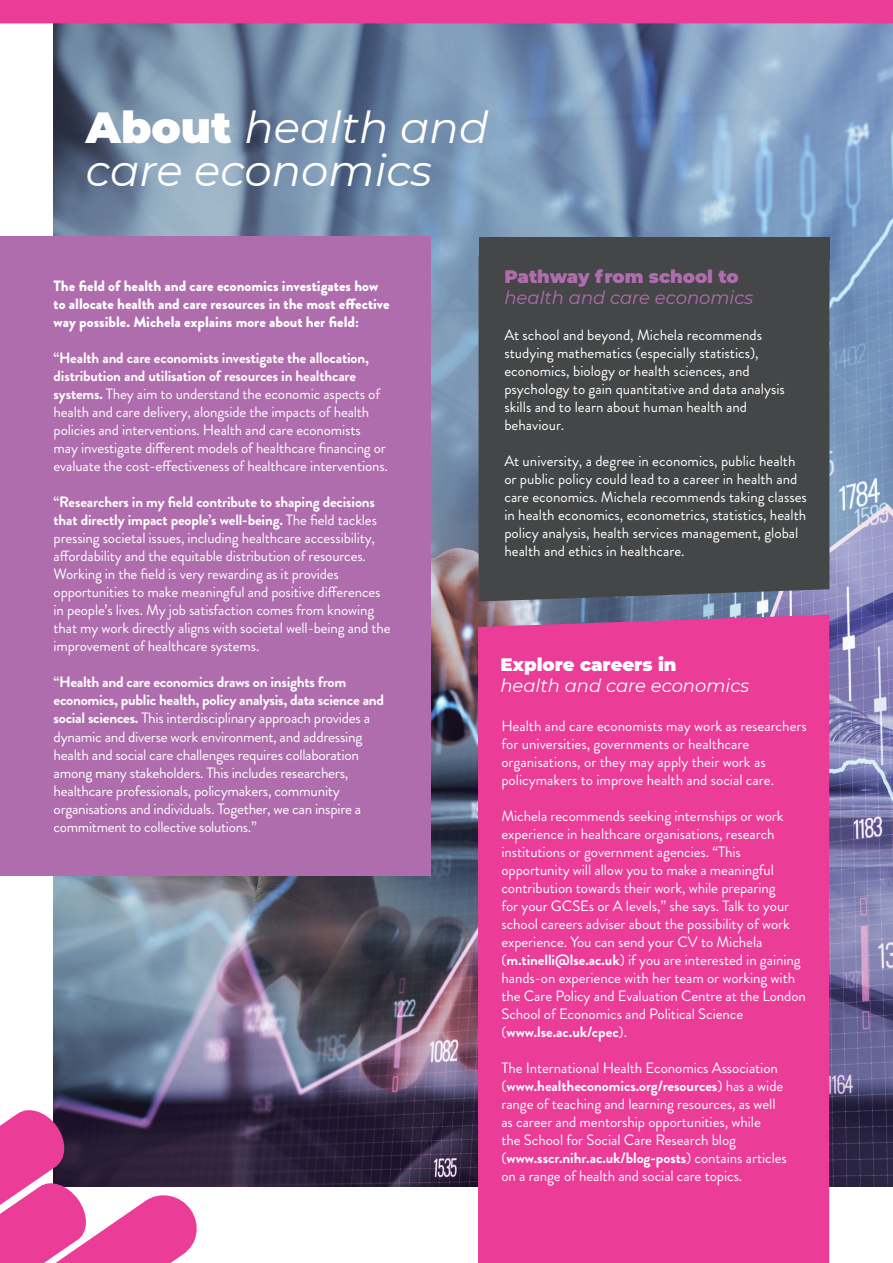
<style>
.page{position:relative;width:893px;height:1263px;background:#fff}
.page>*{position:absolute;margin:0;border:0;box-sizing:border-box;transform-origin:0 0}
.t1{font:italic 43.5px "Montserrat";color:#fff}
.t2{font:italic 18px/21.6px "Montserrat";color:#af6dad}
.t3{font:italic 18px/21.6px "Montserrat";color:#fff}
.t4{font:15px/18px "Brandon Grotesque";letter-spacing:-.005em;color:#fff}
.t5{font:900 15px/18px "Brandon Grotesque";color:#fff}
.s1{font-weight:900;font-style:normal}
.s2{font-weight:700}
</style>
<div class="page">
<img style="left:54px;top:23px;width:839px;height:1163px">
<div style="left:478px;top:615px;width:351px;height:648px;background:#eb3c97"></div>
<div style="left:479px;top:260px;width:350px;height:341px;background:#454647"></div>
<div style="left:0;top:237px;width:430px;height:639px;background:#af6dad"></div>
<div style="left:0;top:0;width:893px;height:23px;background:#eb3c97"></div>
<div style="left:479px;top:237px;width:350px;height:23px;background:#454647"></div>
<svg style="left:0;top:1106px;width:201px;height:157px;background:#a85085"></svg>
<p class="t1" style="left:86px;top:97px;width:404px"><span class="s1">About</span> health and</p>
<p class="t1" style="left:86px;top:141px;width:348px">care economics</p>
<p class="t5" style="left:54px;top:277px;width:338px">The field of health and care economics investigates how to allocate health and care resources in the most effective way possible. Michela explains more about her field:</p>
<p class="t4" style="left:54px;top:349px;width:336px"><span class="s2">“Health and care economists investigate the allocation, distribution and utilisation of resources in healthcare systems.</span> They aim to understand the economic aspects of health and care delivery, alongside the impacts of health policies and interventions. Health and care economists may investigate different models of healthcare financing or evaluate the cost-effectiveness of healthcare interventions.</p>
<p class="t4" style="left:54px;top:493px;width:338px"><span class="s2">“Researchers in my field contribute to shaping decisions that directly impact people’s well-being.</span> The field tackles pressing societal issues, including healthcare accessibility, affordability and the equitable distribution of resources.<br>Working in the field is very rewarding as it provides opportunities to make meaningful and positive differences in people’s lives. My job satisfaction comes from knowing that my work directly aligns with societal well-being and the improvement of healthcare systems.</p>
<p class="t4" style="left:54px;top:673px;width:332px"><span class="s2">“Health and care economics draws on insights from economics, public health, policy analysis, data science and social sciences.</span> This interdisciplinary approach provides a dynamic and diverse work environment, and addressing health and social care challenges requires collaboration among many stakeholders. This includes researchers, healthcare professionals, policymakers, community organisations and individuals. Together, we can inspire a commitment to collective solutions.”</p>
<p class="t2" style="left:504px;top:265px;width:250px"><span class="s1">Pathway from school to </span>health and care economics</p>
<p class="t4" style="left:504px;top:326px;width:282px">At school and beyond, Michela recommends studying mathematics (especially statistics), economics, biology or health sciences, and psychology to gain quantitative and data analysis skills and to learn about human health and behaviour.</p>
<p class="t4" style="left:504px;top:452px;width:304px">At university, a degree in economics, public health or public policy could lead to a career in health and care economics. Michela recommends taking classes in health economics, econometrics, statistics, health policy analysis, health services management, global health and ethics in healthcare.</p>
<p class="t3" style="left:500px;top:653px;width:250px"><span class="s1">Explore careers in<br></span>health and care economics</p>
<p class="t4" style="left:501px;top:717px;width:307px">Health and care economists may work as researchers for universities, governments or healthcare organisations, or they may apply their work as policymakers to improve health and social care.</p>
<p class="t4" style="left:501px;top:807px;width:306px">Michela recommends seeking internships or work experience in healthcare organisations, research institutions or government agencies. “This opportunity will allow you to make a meaningful contribution towards their work, while preparing<br>for your GCSEs or A levels,” she says. Talk to your school careers adviser about the possibility of work experience. You can send your CV to Michela (<span class="s2">m.tinelli@lse.ac.uk</span>) if you are interested in gaining hands-on experience with her team or working with the Care Policy and Evaluation Centre at the London School of Economics and Political Science (<span class="s2">www.lse.ac.uk/cpec</span>).</p>
<p class="t4" style="left:501px;top:1059px;width:287px">The International Health Economics Association (<span class="s2">www.healtheconomics.org/resources</span>) has a wide range of teaching and learning resources, as well as career and mentorship opportunities, while<br>the School for Social Care Research blog (<span class="s2">www.sscr.nihr.ac.uk/blog-posts</span>) contains articles on a range of health and social care topics.</p>
</div>
